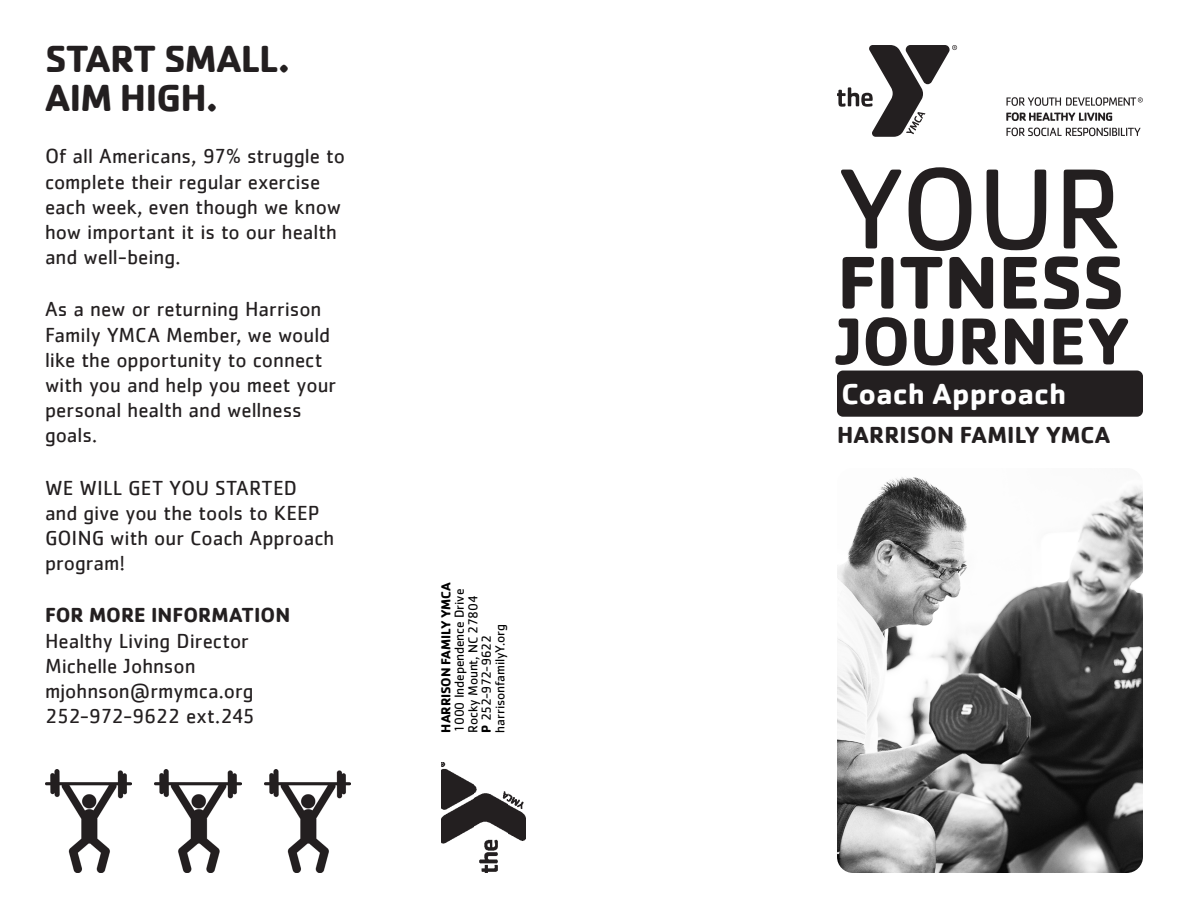
<style>
.page{position:relative;width:1188px;height:918px;background:#fff}
.page>*{position:absolute;margin:0;border:0;box-sizing:border-box;transform-origin:0 0}
._01_Benefit_Stateme{font:118.05px "Cachet";color:#231f20}
._01_Benefit_Stateme-2{font:700 77.25px "Cachet";letter-spacing:-.01em;color:#231f20}
._01_Benefit_Stateme-3{font:700 68.7px "Cachet";letter-spacing:-.005em;color:#231f20}
._06a_Intro_Head{font:700 39px/39px "Cachet";letter-spacing:-.02em;color:#231f20}
._03b_Callout_text_w{font:700 30px "Cachet";color:#fff}
._01_Benefit_Stateme-4{font:700 24px "Cachet";color:#231f20}
._06a_Intro_Head-2{font:21px/25.2px "Cachet";color:#231f20}
._05_Address_Website{font:13.5px/13.5px "Cachet";letter-spacing:-.01em;color:#000}
.s1{font-weight:700}
</style>
<div class="page">
<img style="left:837px;top:477px;width:306px;height:396px">
<div style="left:837px;top:371px;width:306px;height:46px;background:#231f20;border-radius:6px"></div>
<img style="left:441px;top:762px;width:85px;height:111px">
<img style="left:45px;top:770px;width:86px;height:103px">
<img style="left:155px;top:770px;width:86px;height:103px">
<img style="left:265px;top:770px;width:86px;height:103px">
<svg style="left:837px;top:45px;width:120px;height:92px"></svg>
<svg style="left:1006px;top:112px;width:106px;height:9px"></svg>
<svg style="left:1007px;top:128px;width:134px;height:8px"></svg>
<svg style="left:1007px;top:97px;width:136px;height:9px"></svg>
<p class="_06a_Intro_Head" style="left:45px;top:38px;width:247px">START SMALL.<br>AIM HIGH.</p>
<p class="_06a_Intro_Head-2" style="left:45px;top:143px;width:301px">Of all Americans, 97% struggle to complete their regular exercise each week, even though we know how important it is to our health and well-being.</p>
<p class="_06a_Intro_Head-2" style="left:45px;top:296px;width:293px">As a new or returning Harrison<br>Family YMCA Member, we would like the opportunity to connect with you and help you meet your personal health and wellness goals.</p>
<p class="_06a_Intro_Head-2" style="left:45px;top:475px;width:291px">WE WILL GET YOU STARTED and give you the tools to KEEP<br>GOING with our Coach Approach program!</p>
<p class="_06a_Intro_Head-2" style="left:45px;top:602px;width:247px"><span class="s1">FOR MORE INFORMATION<br></span>Healthy Living Director<br>Michelle Johnson mjohnson@rmymca.org<br>252-972-9622 ext.245</p>
<p class="_05_Address_Website" style="left:439px;top:733px;width:152px;rotate:-90deg"><span class="s1">HARRISON FAMILY YMCA<br></span>1000 Independence Drive<br>Rocky Mount, NC 27804<br><span class="s1">P</span> 252-972-9622 harrisonfamilyY.org</p>
<p class="_01_Benefit_Stateme" style="left:837px;top:140px;width:287px">YOUR</p>
<p class="_01_Benefit_Stateme-2" style="left:837px;top:233px;width:290px">FITNESS</p>
<p class="_01_Benefit_Stateme-3" style="left:837px;top:297px;width:295px">JOURNEY</p>
<p class="_03b_Callout_text_w" style="left:842px;top:375px;width:226px">Coach Approach</p>
<p class="_01_Benefit_Stateme-4" style="left:837px;top:419px;width:275px">HARRISON FAMILY YMCA</p>
</div>
